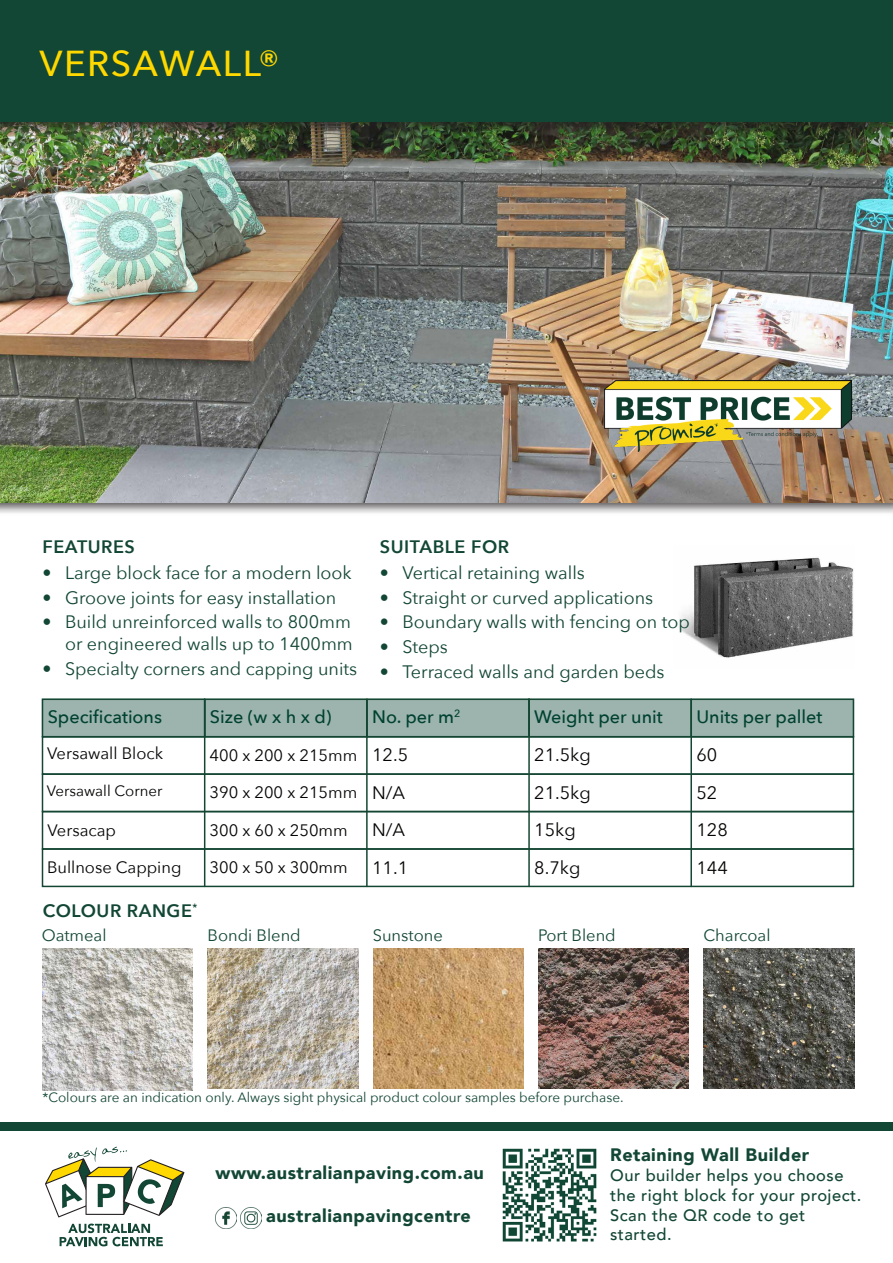
<style>
.page{position:relative;width:893px;height:1263px;background:#fff}
.page>*{position:absolute;margin:0;border:0;box-sizing:border-box;transform-origin:0 0}
.t1{font:500 36px "Avenir Next";letter-spacing:.04em;color:#ffd800}
.t2{font:18px/21.6px "Avenir Next";color:#124635;text-align:right}
.t3{font:900 18px "Avenir";letter-spacing:.03em;color:#124635}
.t4{font:500 18px "Avenir Next";color:#004130}
.t5{font:18px "Avenir Next";color:#040503}
.body{font:600 18px "Avenir Next";letter-spacing:.03em;color:#124635}
.t6{font:16.5px "Avenir Next";color:#040503}
.t7{font:500 16.5px/19.8px "Avenir";letter-spacing:.03em;color:#124635}
.body_heading{font:16.5px "Avenir Next";color:#124635}
.t8{font:15px "Avenir Next";color:#040503}
.body-2{font:13.5px "Avenir Next";color:#124635}
</style>
<div class="page">
<div style="left:42px;top:736px;width:812px;height:39px;border:2px solid #144633"></div>
<div style="left:42px;top:698px;width:812px;height:39px;background:#9cb4ad"></div>
<img style="left:43px;top:948px;width:150px;height:142px">
<img style="left:208px;top:948px;width:150px;height:141px">
<img style="left:373px;top:948px;width:151px;height:141px">
<div style="left:0;top:398px;width:893px;height:118px;background:#231f20;opacity:.75"></div>
<img style="left:0;top:135px;width:893px;height:367px">
<div style="left:0;top:0;width:893px;height:135px;background:#231f20;opacity:.75"></div>
<div style="left:0;top:0;width:893px;height:121px;background:#124635"></div>
<img style="left:605px;top:381px;width:246px;height:71px">
<div style="left:42px;top:698px;width:163px;height:39px;border:2px solid #144633"></div>
<div style="left:204px;top:698px;width:164px;height:39px;border:2px solid #144633"></div>
<div style="left:366px;top:698px;width:164px;height:39px;border:2px solid #144633"></div>
<div style="left:528px;top:698px;width:164px;height:39px;border:2px solid #144633"></div>
<div style="left:690px;top:698px;width:164px;height:39px;border:2px solid #144633"></div>
<hr style="left:204px;top:699px;width:1px;height:188px;background:#144633">
<hr style="left:366px;top:699px;width:2px;height:188px;background:#144633">
<img style="left:679px;top:557px;width:175px;height:101px">
<div style="left:42px;top:773px;width:812px;height:39px;border:2px solid #144633"></div>
<hr style="left:690px;top:699px;width:2px;height:188px;background:#144633">
<hr style="left:528px;top:698px;width:2px;height:189px;background:#144633">
<img style="left:538px;top:948px;width:151px;height:141px">
<img style="left:704px;top:948px;width:150px;height:141px">
<div style="left:42px;top:811px;width:812px;height:39px;border:2px solid #144633"></div>
<div style="left:42px;top:848px;width:812px;height:39px;border:2px solid #144633"></div>
<div style="left:0;top:1123px;width:893px;height:8px;background:#124635"></div>
<svg style="left:60px;top:1223px;width:103px;height:23px"></svg>
<svg style="left:45px;top:1147px;width:139px;height:70px"></svg>
<img style="left:215px;top:1207px;width:21px;height:21px">
<img style="left:241px;top:1207px;width:21px;height:21px">
<img style="left:502px;top:1148px;width:95px;height:94px">
<p class="t1" style="left:40px;top:33px;width:242px">VERSAWALL®</p>
<p class="body" style="left:42px;top:531px;width:94px">FEATURES</p>
<p class="t2" style="left:42px;top:561px;width:311px">• Large block face for a modern look</p>
<p class="t2" style="left:42px;top:586px;width:295px">• Groove joints for easy installation</p>
<p class="t2" style="left:42px;top:610px;width:312px">• Build unreinforced walls to 800mm or engineered walls up to 1400mm</p>
<p class="t2" style="left:42px;top:657px;width:316px">• Specialty corners and capping units</p>
<p class="body" style="left:380px;top:531px;width:131px">SUITABLE FOR</p>
<p class="t2" style="left:380px;top:561px;width:207px">• Vertical retaining walls</p>
<p class="t2" style="left:380px;top:586px;width:275px">• Straight or curved applications</p>
<p class="t2" style="left:380px;top:610px;width:311px">• Boundary walls with fencing on top</p>
<p class="t2" style="left:380px;top:635px;width:69px">• Steps</p>
<p class="t2" style="left:380px;top:660px;width:286px">• Terraced walls and garden beds</p>
<p class="t4" style="left:48px;top:701px;width:116px">Specifications</p>
<p class="t4" style="left:210px;top:701px;width:123px">Size (w x h x d)</p>
<p class="t4" style="left:372px;top:701px;width:90px">No. per m<sup>2</sup></p>
<p class="t4" style="left:534px;top:701px;width:130px">Weight per unit</p>
<p class="t4" style="left:696px;top:701px;width:127px">Units per pallet</p>
<p class="t6" style="left:47px;top:739px;width:118px">Versawall Block</p>
<p class="t6" style="left:210px;top:741px;width:149px">400 x 200 x 215mm</p>
<p class="t5" style="left:372px;top:740px;width:37px">12.5</p>
<p class="t5" style="left:534px;top:740px;width:58px">21.5kg</p>
<p class="t5" style="left:696px;top:740px;width:22px">60</p>
<p class="t6" style="left:210px;top:778px;width:149px">390 x 200 x 215mm</p>
<p class="t5" style="left:372px;top:777px;width:35px">N/A</p>
<p class="t5" style="left:534px;top:777px;width:58px">21.5kg</p>
<p class="t5" style="left:696px;top:777px;width:22px">52</p>
<p class="t8" style="left:47px;top:778px;width:117px">Versawall Corner</p>
<p class="t6" style="left:47px;top:816px;width:70px">Versacap</p>
<p class="t6" style="left:210px;top:816px;width:140px">300 x 60 x 250mm</p>
<p class="t5" style="left:372px;top:815px;width:35px">N/A</p>
<p class="t5" style="left:534px;top:815px;width:43px">15kg</p>
<p class="t5" style="left:696px;top:815px;width:33px">128</p>
<p class="t6" style="left:210px;top:853px;width:140px">300 x 50 x 300mm</p>
<p class="t5" style="left:372px;top:852px;width:38px">11.1</p>
<p class="t5" style="left:534px;top:852px;width:48px">8.7kg</p>
<p class="t5" style="left:696px;top:852px;width:33px">144</p>
<p class="t6" style="left:47px;top:853px;width:136px">Bullnose Capping</p>
<p class="body" style="left:43px;top:895px;width:156px">COLOUR RANGE<sup>*</sup></p>
<p class="body_heading" style="left:42px;top:922px;width:66px">Oatmeal</p>
<p class="body_heading" style="left:208px;top:922px;width:95px">Bondi Blend</p>
<p class="body_heading" style="left:538px;top:922px;width:79px">Port Blend</p>
<p class="body_heading" style="left:373px;top:922px;width:72px">Sunstone</p>
<p class="body_heading" style="left:703px;top:922px;width:69px">Charcoal</p>
<p class="body-2" style="left:43px;top:1086px;width:583px">*Colours are an indication only. Always sight physical product colour samples before purchase.</p>
<p class="t3" style="left:215px;top:1158px;width:270px">www.australianpaving.com.au</p>
<p class="t3" style="left:266px;top:1200px;width:206px">australianpavingcentre</p>
<p class="t3" style="left:610px;top:1139px;width:201px">Retaining Wall Builder</p>
<p class="t7" style="left:610px;top:1164px;width:253px">Our builder helps you choose the right block for your project.</p>
<p class="t7" style="left:610px;top:1204px;width:197px">Scan the QR code to get started.</p>
</div>
